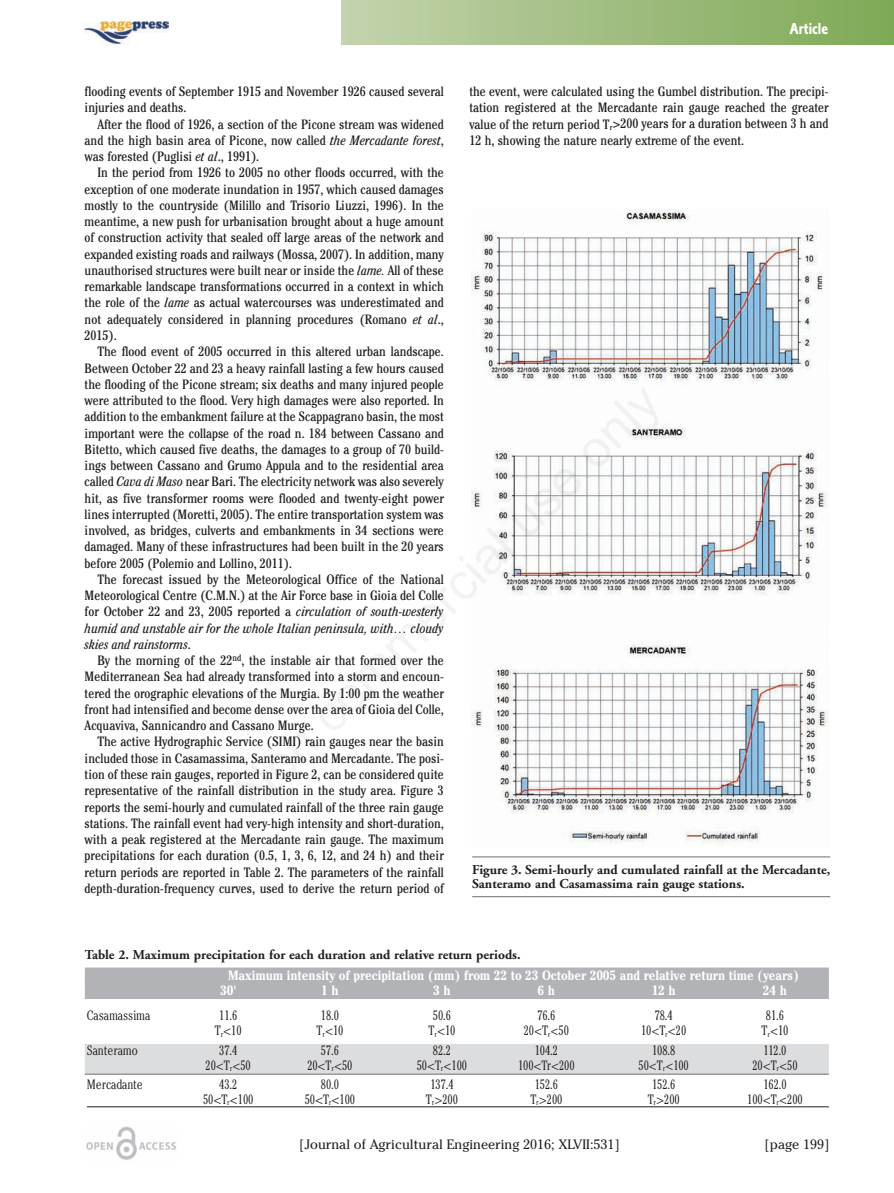
<style>
.page{position:relative;width:894px;height:1193px;background:#fff}
.page>*{position:absolute;margin:0;border:0;box-sizing:border-box;transform-origin:0 0}
.t1{font:16.5px "Corinthian Bold Condensed Plain";color:#fff}
.t2{font:condensed 13.5px/16.2px "Cheltenham";color:#231f20;text-align:justify}
.t3{font:300 condensed 13.5px "Cheltenham";letter-spacing:-.01em;color:#231f20}
.t4{font:700 13.5px/13.5px "Adobe Garamond";color:#231f20}
.t5{font:700 condensed 13.5px/15px "Cheltenham";letter-spacing:-.01em;color:#fff}
.t6{font:13.5px "Cheltenham";color:#231f20}
.s1{font-style:italic}
</style>
<div class="page">
<img style="left:86px;top:1126px;width:90px;height:34px">
<img style="left:85px;top:20px;width:84px;height:24px">
<div style="left:342px;top:0;width:552px;height:44px;background:linear-gradient(to right,#c3d3ac,#7ea955)"></div>
<div style="left:85px;top:967px;width:744px;height:16px;background:#b2b3b7"></div>
<div style="left:85px;top:982px;width:744px;height:16px;background:#b2b3b7"></div>
<div style="left:85px;top:1043px;width:744px;height:15px;background:#dcdddf"></div>
<div style="left:85px;top:1058px;width:744px;height:15px;background:#dcdddf"></div>
<hr style="left:85px;top:1073px;width:744px;height:1px;background:#6c6d70">
<hr style="left:87px;top:1106px;width:742px;height:1px;background:#231f20">
<img style="left:472px;top:210px;width:356px;height:635px">
<hr style="left:472px;top:856px;width:358px;height:1px;background:#6c6d70">
<hr style="left:472px;top:896px;width:358px;height:1px;background:#6c6d70">
<p class="t2" style="left:85px;top:85px;width:361px">flooding events of September 1915 and November 1926 caused several injuries and deaths.</p>
<p class="t2" style="left:85px;top:117px;width:361px;text-indent:13px">After the flood of 1926, a section of the Picone stream was widened and the high basin area of Picone, now called <span class="s1">the Mercadante forest</span>, was forested (Puglisi <span class="s1">et al</span>., 1991).</p>
<p class="t2" style="left:85px;top:166px;width:361px;text-indent:13px">In the period from 1926 to 2005 no other floods occurred, with the exception of one moderate inundation in 1957, which caused damages mostly to the countryside (Milillo and Trisorio Liuzzi, 1996). In the meantime, a new push for urbanisation brought about a huge amount of construction activity that sealed off large areas of the network and expanded existing roads and railways (Mossa, 2007). In addition, many unauthorised structures were built near or inside the <span class="s1">lame.</span> All of these remarkable landscape transformations occurred in a context in which the role of the <span class="s1">lame</span> as actual watercourses was underestimated and not adequately considered in planning procedures (Romano <span class="s1">et al</span>., 2015).</p>
<p class="t2" style="left:85px;top:345px;width:361px;text-indent:13px">The flood event of 2005 occurred in this altered urban landscape.<br>Between October 22 and 23 a heavy rainfall lasting a few hours caused the flooding of the Picone stream; six deaths and many injured people were attributed to the flood. Very high damages were also reported. In addition to the embankment failure at the Scappagrano basin, the most important were the collapse of the road n. 184 between Cassano and Bitetto, which caused five deaths, the damages to a group of 70 build&shy;ings between Cassano and Grumo Appula and to the residential area called <span class="s1">Cava di Maso</span> near Bari. The electricity network was also severely hit, as five transformer rooms were flooded and twenty-eight power lines interrupted (Moretti, 2005). The entire transportation system was involved, as bridges, culverts and embankments in 34 sections were damaged. Many of these infrastructures had been built in the 20 years before 2005 (Polemio and Lollino, 2011).</p>
<p class="t2" style="left:85px;top:572px;width:361px;text-indent:13px">The forecast issued by the Meteorological Office of the National Meteorological Centre (C.M.N.) at the Air Force base in Gioia del Colle for October 22 and 23, 2005 reported a <span class="s1">circulation of south-westerly humid and unstable air for the whole Italian peninsula, with… cloudy skies and rainstorms</span>.</p>
<p class="t2" style="left:85px;top:653px;width:361px;text-indent:13px">By the morning of the 22<sup>nd</sup>, the instable air that formed over the Mediterranean Sea had already transformed into a storm and encoun&shy;tered the orographic elevations of the Murgia. By 1:00 pm the weather front had intensified and become dense over the area of Gioia del Colle, Acquaviva, Sannicandro and Cassano Murge.</p>
<p class="t2" style="left:85px;top:735px;width:361px;text-indent:13px">The active Hydrographic Service (SIMI) rain gauges near the basin included those in Casamassima, Santeramo and Mercadante. The posi&shy;tion of these rain gauges, reported in Figure 2, can be considered quite representative of the rainfall distribution in the study area. Figure 3 reports the semi-hourly and cumulated rainfall of the three rain gauge stations. The rainfall event had very-high intensity and short-duration, with a peak registered at the Mercadante rain gauge. The maximum precipitations for each duration (0.5, 1, 3, 6, 12, and 24 h) and their return periods are reported in Table 2. The parameters of the rainfall depth-duration-frequency curves, used to derive the return period of</p>
<p class="t1" style="left:789px;top:23px;width:40px">Article</p>
<p class="t2" style="left:469px;top:85px;width:361px">the event, were calculated using the Gumbel distribution. The precipi&shy;tation registered at the Mercadante rain gauge reached the greater value of the return period T<sub>r</sub>&gt;200 years for a duration between 3 h and 12 h, showing the nature nearly extreme of the event.</p>
<p class="t4" style="left:472px;top:864px;width:359px">Figure 3. Semi-hourly and cumulated rainfall at the Mercadante,<br>Santeramo and Casamassima rain gauge stations.</p>
<p class="t4" style="left:85px;top:949px;width:437px">Table 2. Maximum precipitation for each duration and relative return periods.</p>
<p class="t5" style="left:220px;top:968px;width:581px;text-indent:8px">Maximum intensity of precipitation (mm) from 22 to 23 October 2005 and relative return time (years)<br>30'</p>
<p class="t5" style="left:321px;top:983px;width:19px">1 h</p>
<p class="t5" style="left:433px;top:983px;width:19px">3 h</p>
<p class="t5" style="left:538px;top:983px;width:19px">6 h</p>
<p class="t5" style="left:652px;top:983px;width:26px">12 h</p>
<p class="t5" style="left:763px;top:983px;width:26px">24 h</p>
<p class="t3" style="left:87px;top:1010px;width:65px">Casamassima</p>
<p class="t3" style="left:219px;top:1010px;width:20px">11.6</p>
<p class="t3" style="left:321px;top:1010px;width:20px">18.0</p>
<p class="t3" style="left:433px;top:1010px;width:20px">50.6</p>
<p class="t3" style="left:537px;top:1010px;width:20px">76.6</p>
<p class="t3" style="left:655px;top:1010px;width:20px">78.4</p>
<p class="t3" style="left:766px;top:1010px;width:20px">81.6</p>
<p class="t3" style="left:215px;top:1025px;width:28px">T<sub>r</sub>&lt;10</p>
<p class="t3" style="left:316px;top:1025px;width:28px">T<sub>r</sub>&lt;10</p>
<p class="t3" style="left:429px;top:1025px;width:28px">T<sub>r</sub>&lt;10</p>
<p class="t3" style="left:524px;top:1025px;width:47px">20&lt;T<sub>r</sub>&lt;50</p>
<p class="t3" style="left:641px;top:1025px;width:47px">10&lt;T<sub>r</sub>&lt;20</p>
<p class="t3" style="left:762px;top:1025px;width:28px">T<sub>r</sub>&lt;10</p>
<p class="t3" style="left:87px;top:1045px;width:52px">Santeramo</p>
<p class="t3" style="left:219px;top:1045px;width:20px">37.4</p>
<p class="t3" style="left:321px;top:1045px;width:20px">57.6</p>
<p class="t3" style="left:433px;top:1045px;width:20px">82.2</p>
<p class="t3" style="left:535px;top:1045px;width:25px">104.2</p>
<p class="t3" style="left:652px;top:1045px;width:25px">108.8</p>
<p class="t3" style="left:763px;top:1045px;width:25px">112.0</p>
<p class="t3" style="left:206px;top:1060px;width:47px">20&lt;T<sub>r</sub>&lt;50</p>
<p class="t3" style="left:307px;top:1060px;width:47px">20&lt;T<sub>r</sub>&lt;50</p>
<p class="t3" style="left:417px;top:1060px;width:52px">50&lt;T<sub>r</sub>&lt;100</p>
<p class="t3" style="left:518px;top:1060px;width:58px">100&lt;Tr&lt;200</p>
<p class="t3" style="left:639px;top:1060px;width:52px">50&lt;T<sub>r</sub>&lt;100</p>
<p class="t3" style="left:752px;top:1060px;width:47px">20&lt;T<sub>r</sub>&lt;50</p>
<p class="t3" style="left:87px;top:1079px;width:58px">Mercadante</p>
<p class="t3" style="left:219px;top:1079px;width:20px">43.2</p>
<p class="t3" style="left:321px;top:1079px;width:20px">80.0</p>
<p class="t3" style="left:430px;top:1079px;width:25px">137.4</p>
<p class="t3" style="left:535px;top:1079px;width:25px">152.6</p>
<p class="t3" style="left:652px;top:1079px;width:25px">152.6</p>
<p class="t3" style="left:763px;top:1079px;width:25px">162.0</p>
<p class="t3" style="left:203px;top:1094px;width:52px">50&lt;T<sub>r</sub>&lt;100</p>
<p class="t3" style="left:305px;top:1094px;width:52px">50&lt;T<sub>r</sub>&lt;100</p>
<p class="t3" style="left:426px;top:1094px;width:34px">T<sub>r</sub>&gt;200</p>
<p class="t3" style="left:530px;top:1094px;width:34px">T<sub>r</sub>&gt;200</p>
<p class="t3" style="left:648px;top:1094px;width:34px">T<sub>r</sub>&gt;200</p>
<p class="t3" style="left:747px;top:1094px;width:57px">100&lt;T<sub>r</sub>&lt;200</p>
<p class="t6" style="left:299px;top:1136px;width:322px">[Journal of Agricultural Engineering 2016; XLVII:531]</p>
<p class="t6" style="left:765px;top:1136px;width:66px">[page 199]</p>
</div>
